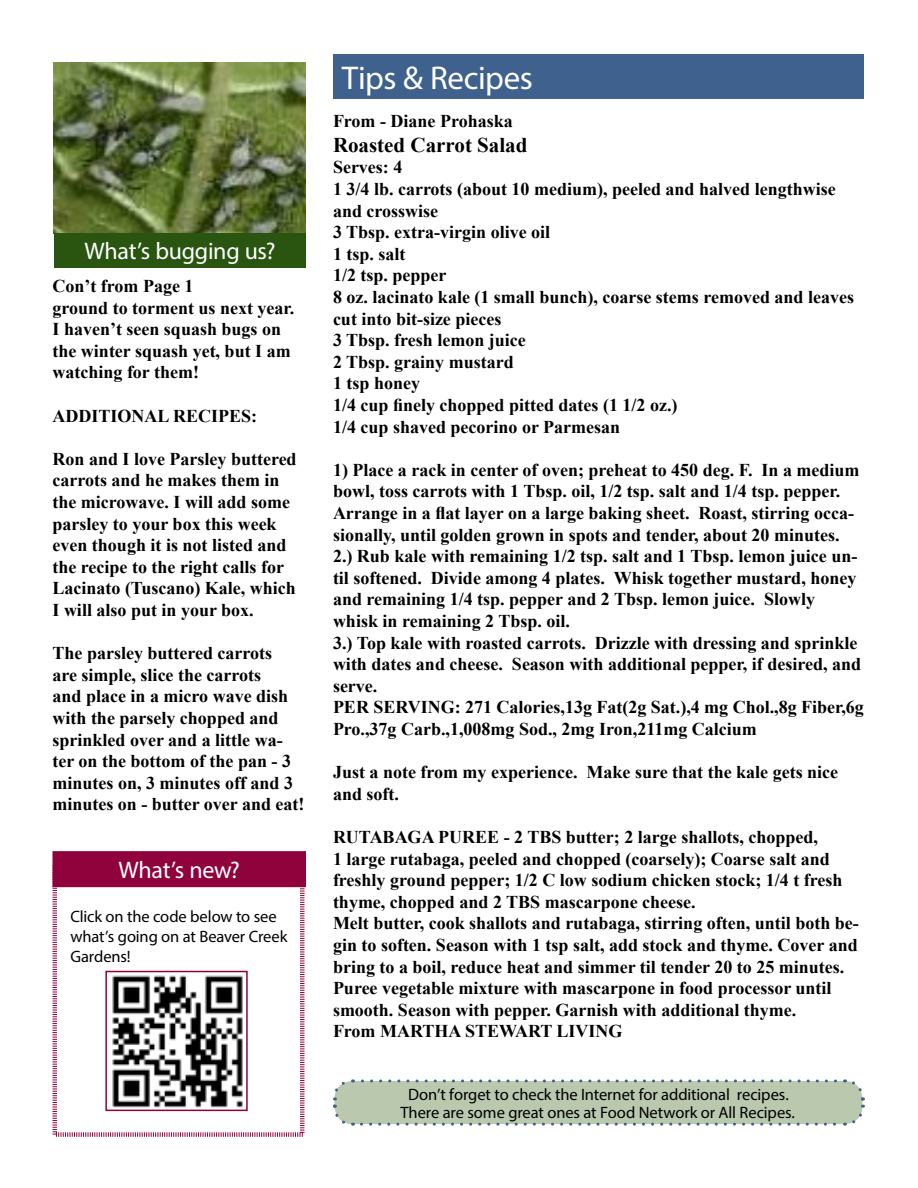
<style>
.page{position:relative;width:918px;height:1188px;background:#fff}
.page>*{position:absolute;margin:0;border:0;box-sizing:border-box;transform-origin:0 0}
.t1{font:33px "Myriad Pro";letter-spacing:-.015em;color:#fff}
.t2{font:24px "Myriad Pro";letter-spacing:-.015em;color:#fff}
.t3{font:700 21px "Times New Roman";color:#000}
.t4{font:700 18px/21.6px "Times New Roman";color:#000}
.t5{font:16.5px/19.8px "Myriad Pro";letter-spacing:-.005em;color:#000}
</style>
<div class="page">
<img style="left:53px;top:63px;width:252px;height:170px">
<svg style="left:52px;top:887px;width:253px;height:250px"></svg>
<img style="left:108px;top:974px;width:137px;height:134px">
<div style="left:105px;top:971px;width:143px;height:140px;border:2px solid #8f023c"></div>
<div style="left:53px;top:852px;width:252px;height:34px;background:#8f023c"></div>
<div style="left:52px;top:851px;width:254px;height:36px;border:2px solid #8f023c"></div>
<div style="left:333px;top:54px;width:531px;height:45px;background:#3e618d"></div>
<div style="left:54px;top:233px;width:252px;height:35px;background:#2a5511"></div>
<svg style="left:333px;top:1079px;width:532px;height:47px"></svg>
<h2 class="t2" style="left:84px;top:236px;width:193px">What’s bugging us?</h2>
<p class="t4" style="left:52px;top:275px;width:243px">Con’t from Page 1<br>ground to torment us next year.<br>I haven’t seen squash bugs on the winter squash yet, but I am watching for them!</p>
<p class="t4" style="left:52px;top:404px;width:206px">ADDITIONAL RECIPES:</p>
<p class="t4" style="left:52px;top:447px;width:246px">Ron and I love Parsley buttered carrots and he makes them in the microwave. I will add some parsley to your box this week even though it is not listed and the recipe to the right calls for<br>Lacinato (Tuscano) Kale, which<br>I will also put in your box.</p>
<p class="t4" style="left:52px;top:642px;width:253px">The parsley buttered carrots<br>are simple, slice the carrots<br>and place in a micro wave dish with the parsely chopped and sprinkled over and a little wa&shy;ter on the bottom of the pan - 3 minutes on, 3 minutes off and 3 minutes on - butter over and eat!</p>
<h2 class="t2" style="left:118px;top:855px;width:123px">What’s new?</h2>
<p class="t5" style="left:70px;top:906px;width:218px">Click on the code below to see what’s going on at Beaver Creek<br>Gardens!</p>
<h1 class="t1" style="left:342px;top:57px;width:193px">Tips &amp; Recipes</h1>
<p class="t4" style="left:333px;top:109px;width:181px">From - Diane Prohaska</p>
<p class="t3" style="left:333px;top:130px;width:196px">Roasted Carrot Salad</p>
<p class="t4" style="left:333px;top:156px;width:523px">Serves: 4<br>1 3/4 lb. carrots (about 10 medium), peeled and halved lengthwise and crosswise<br>3 Tbsp. extra-virgin olive oil<br>1 tsp. salt<br>1/2 tsp. pepper<br>8 oz. lacinato kale (1 small bunch), coarse stems removed and leaves cut into bit-size pieces<br>3 Tbsp. fresh lemon juice<br>2 Tbsp. grainy mustard<br>1 tsp honey<br>1/4 cup finely chopped pitted dates (1 1/2 oz.)<br>1/4 cup shaved pecorino or Parmesan</p>
<p class="t4" style="left:333px;top:459px;width:532px">1) Place a rack in center of oven; preheat to 450 deg. F. In a medium bowl, toss carrots with 1 Tbsp. oil, 1/2 tsp. salt and 1/4 tsp. pepper.<br>Arrange in a flat layer on a large baking sheet. Roast, stirring occa&shy;sionally, until golden grown in spots and tender, about 20 minutes.<br>2.) Rub kale with remaining 1/2 tsp. salt and 1 Tbsp. lemon juice un&shy;til softened. Divide among 4 plates. Whisk together mustard, honey and remaining 1/4 tsp. pepper and 2 Tbsp. lemon juice. Slowly whisk in remaining 2 Tbsp. oil.<br>3.) Top kale with roasted carrots. Drizzle with dressing and sprinkle with dates and cheese. Season with additional pepper, if desired, and serve.<br>PER SERVING: 271 Calories,13g Fat(2g Sat.),4 mg Chol.,8g Fiber,6g Pro.,37g Carb.,1,008mg Sod., 2mg Iron,211mg Calcium</p>
<p class="t4" style="left:333px;top:761px;width:507px">Just a note from my experience. Make sure that the kale gets nice and soft.</p>
<p class="t4" style="left:333px;top:826px;width:527px">RUTABAGA PUREE - 2 TBS butter; 2 large shallots, chopped,<br>1 large rutabaga, peeled and chopped (coarsely); Coarse salt and freshly ground pepper; 1/2 C low sodium chicken stock; 1/4 t fresh thyme, chopped and 2 TBS mascarpone cheese.<br>Melt butter, cook shallots and rutabaga, stirring often, until both be&shy;gin to soften. Season with 1 tsp salt, add stock and thyme. Cover and bring to a boil, reduce heat and simmer til tender 20 to 25 minutes.<br>Puree vegetable mixture with mascarpone in food processor until smooth. Season with pepper. Garnish with additional thyme.<br>From MARTHA STEWART LIVING</p>
<p class="t5" style="left:400px;top:1085px;width:396px;line-height:18px;text-align:center">Don’t forget to check the Internet for additional recipes.<br>There are some great ones at Food Network or All Recipes.</p>
</div>
